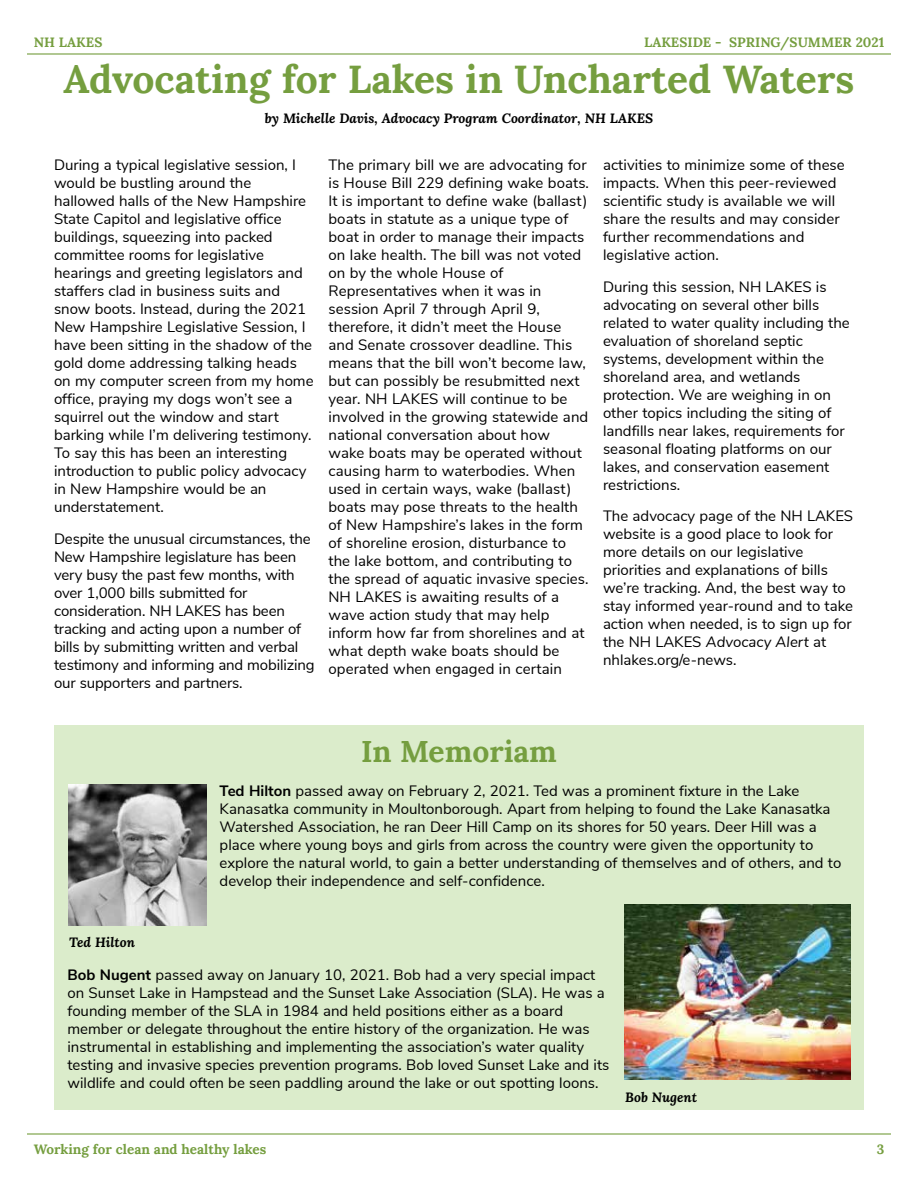
<style>
.page{position:relative;width:918px;height:1188px;background:#fff}
.page>*{position:absolute;margin:0;border:0;box-sizing:border-box;transform-origin:0 0}
.t1{font:700 39px "Lora";color:#759e3f}
.t2{font:700 30px "Lora";color:#759e3f}
.t3{font:15px/18px "Nunito Sans";color:#000}
.t4{font:italic 700 13.5px "Lora";color:#000}
.t5{font:700 13.5px "Lora";color:#759e3f}
.t6{font:700 13.5px "Lora";color:#759e3f}
.s1{font-style:italic}
.s2{font-weight:700}
</style>
<div class="page">
<hr style="left:27px;top:1133px;width:864px;height:2px;background:#759e3f">
<hr style="left:27px;top:53px;width:864px;height:2px;background:#759e3f">
<div style="left:54px;top:725px;width:810px;height:384px;background:#dbeccb"></div>
<img style="left:68px;top:784px;width:138px;height:142px">
<img style="left:625px;top:904px;width:225px;height:176px">
<p class="t5" style="left:34px;top:32px;width:70px">NH LAKES</p>
<p class="t6" style="left:644px;top:32px;width:242px">LAKESIDE - SPRING/SUMMER 2021</p>
<h1 class="t1" style="left:64px;top:50px;width:792px">Advocating for Lakes in Uncharted Waters</h1>
<p class="t4" style="left:265px;top:109px;width:390px">by Michelle Davis, Advocacy Program Coordinator, NH LAKES</p>
<p class="t3" style="left:54px;top:155px;width:261px">During a typical legislative session, I would be bustling around the hallowed halls of the New Hampshire State Capitol and legislative office buildings, squeezing into packed committee rooms for legislative hearings and greeting legislators and staffers clad in business suits and snow boots. Instead, during the 2021<br>New Hampshire Legislative Session, I have been sitting in the shadow of the gold dome addressing talking heads on my computer screen from my home office, praying my dogs won’t see a squirrel out the window and start barking while I’m delivering testimony.<br>To say this has been an interesting introduction to public policy advocacy in New Hampshire would be an understatement.</p>
<p class="t3" style="left:54px;top:529px;width:262px">Despite the unusual circumstances, the New Hampshire legislature has been very busy the past few months, with over 1,000 bills submitted for consideration. NH LAKES has been tracking and acting upon a number of bills by submitting written and verbal testimony and informing and mobilizing our supporters and partners.</p>
<p class="t3" style="left:328px;top:155px;width:262px">The primary bill we are advocating for is House Bill 229 defining wake boats.<br>It is important to define wake (ballast) boats in statute as a unique type of boat in order to manage their impacts on lake health. The bill was not voted on by the whole House of Representatives when it was in session April 7 through April 9, therefore, it didn’t meet the House and Senate crossover deadline. This means that the bill won’t become law, but can possibly be resubmitted next year. NH LAKES will continue to be involved in the growing statewide and national conversation about how wake boats may be operated without causing harm to waterbodies. When used in certain ways, wake (ballast) boats may pose threats to the health of New Hampshire’s lakes in the form of shoreline erosion, disturbance to the lake bottom, and contributing to the spread of aquatic invasive species.<br>NH LAKES is awaiting results of a wave action study that may help inform how far from shorelines and at what depth wake boats should be operated when engaged in certain</p>
<p class="t3" style="left:603px;top:155px;width:243px">activities to minimize some of these impacts. When this peer-reviewed scientific study is available we will share the results and may consider further recommendations and legislative action.</p>
<p class="t3" style="left:603px;top:277px;width:248px">During this session, NH LAKES is advocating on several other bills related to water quality including the evaluation of shoreland septic systems, development within the shoreland area, and wetlands protection. We are weighing in on other topics including the siting of landfills near lakes, requirements for seasonal floating platforms on our lakes, and conservation easement restrictions.</p>
<p class="t3" style="left:603px;top:506px;width:252px">The advocacy page of the NH LAKES website is a good place to look for more details on our legislative priorities and explanations of bills we’re tracking. And, the best way to stay informed year-round and to take action when needed, is to sign up for the NH LAKES <span class="s1">Advocacy Alert</span> at nhlakes.org/e-news.</p>
<p class="t4" style="left:69px;top:933px;width:67px">Ted Hilton</p>
<h2 class="t2" style="left:361px;top:728px;width:197px">In Memoriam</h2>
<p class="t3" style="left:220px;top:781px;width:623px"><span class="s2">Ted Hilton</span> passed away on February 2, 2021. Ted was a prominent fixture in the Lake Kanasatka community in Moultonborough. Apart from helping to found the Lake Kanasatka Watershed Association, he ran Deer Hill Camp on its shores for 50 years. Deer Hill was a place where young boys and girls from across the country were given the opportunity to explore the natural world, to gain a better understanding of themselves and of others, and to develop their independence and self-confidence.</p>
<p class="t3" style="left:67px;top:965px;width:543px"><span class="s2">Bob Nugent</span> passed away on January 10, 2021. Bob had a very special impact on Sunset Lake in Hampstead and the Sunset Lake Association (SLA). He was a founding member of the SLA in 1984 and held positions either as a board member or delegate throughout the entire history of the organization. He was instrumental in establishing and implementing the association’s water quality testing and invasive species prevention programs. Bob loved Sunset Lake and its wildlife and could often be seen paddling around the lake or out spotting loons.</p>
<p class="t4" style="left:625px;top:1087px;width:73px">Bob Nugent</p>
<p class="t5" style="left:34px;top:1139px;width:234px">Working for clean and healthy lakes</p>
<p class="t5" style="left:877px;top:1139px;width:9px">3</p>
</div>
